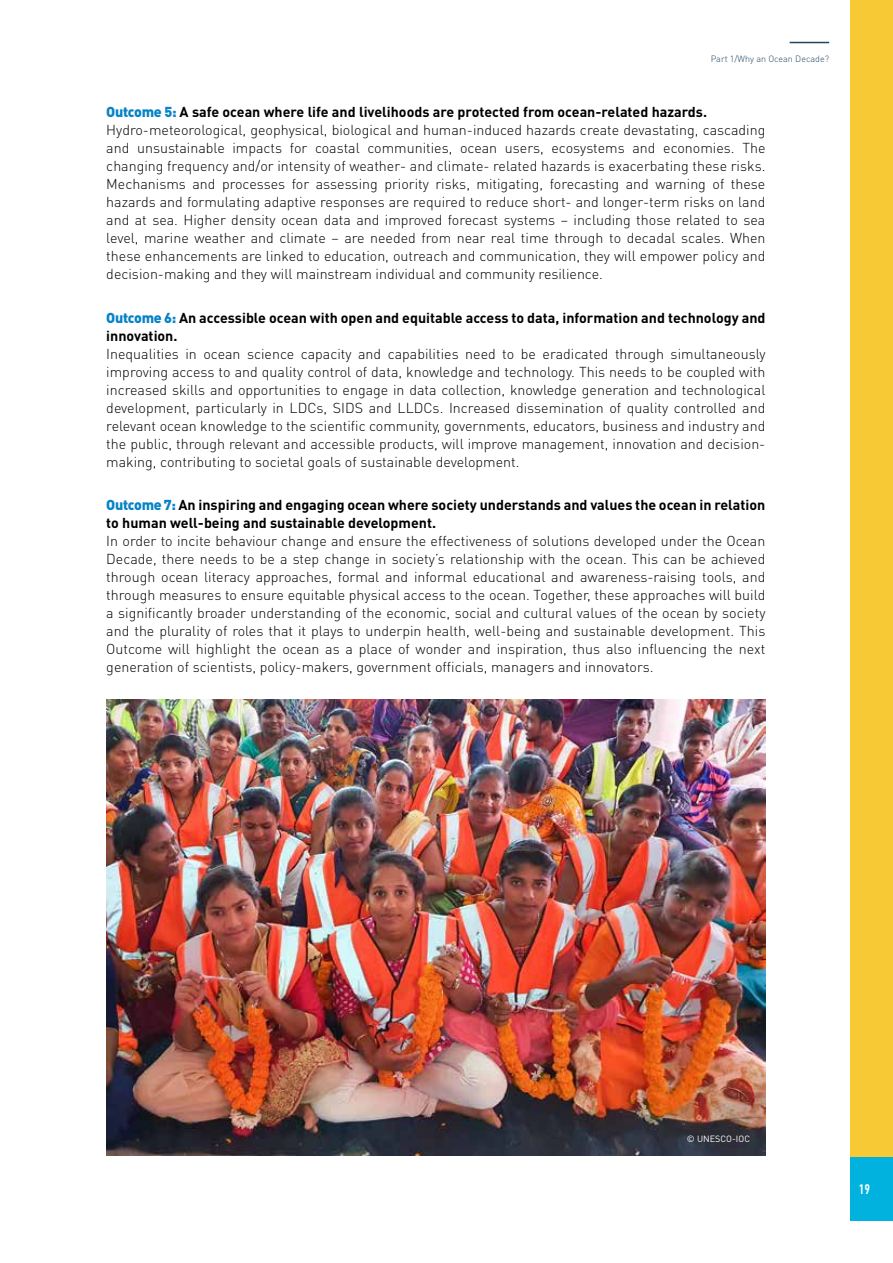
<style>
.page{position:relative;width:893px;height:1263px;background:#fff}
.page>*{position:absolute;margin:0;border:0;box-sizing:border-box;transform-origin:0 0}
.t1{font:300 14.25px/18px "DINOT";color:#000;text-align:justify}
.t2{font:700 14.25px/18px "DINOT";color:#000}
.t3{font:500 condensed 14.25px "DIN Next LT Pro";color:#fff}
.t4{font:300 9px "DINOT";color:#234562}
.t5{font:9px "DINOT";color:#fff}
.s1{font-weight:900;color:#0783c6}
.s2{font-weight:700}
</style>
<div class="page">
<div style="left:850px;top:0;width:43px;height:1212px;background:#f7c935"></div>
<hr style="left:790px;top:42px;width:39px;height:1px;background:#234562">
<img style="left:106px;top:699px;width:659px;height:456px">
<div style="left:850px;top:1157px;width:43px;height:63px;background:#00b2dd"></div>
<p class="t4" style="left:711px;top:52px;width:120px">Part 1/Why an Ocean Decade?</p>
<p class="t1" style="left:106px;top:102px;width:661px;text-align:left"><span class="s1">Outcome 5:</span> <span class="s2">A safe ocean where life and livelihoods are protected from ocean-related hazards.<br></span>Hydro-meteorological, geophysical, biological and human-induced hazards create devastating, cascading and unsustainable impacts for coastal communities, ocean users, ecosystems and economies. The changing frequency and/or intensity of weather- and climate- related hazards is exacerbating these risks.<br>Mechanisms and processes for assessing priority risks, mitigating, forecasting and warning of these hazards and formulating adaptive responses are required to reduce short- and longer-term risks on land and at sea. Higher density ocean data and improved forecast systems – including those related to sea level, marine weather and climate – are needed from near real time through to decadal scales. When these enhancements are linked to education, outreach and communication, they will empower policy and decision-making and they will mainstream individual and community resilience.</p>
<p class="t2" style="left:106px;top:308px;width:661px"><span class="s1">Outcome 6:</span> An accessible ocean with open and equitable access to data, information and technology and innovation.</p>
<p class="t1" style="left:106px;top:344px;width:661px">Inequalities in ocean science capacity and capabilities need to be eradicated through simultaneously improving access to and quality control of data, knowledge and technology. This needs to be coupled with increased skills and opportunities to engage in data collection, knowledge generation and technological development, particularly in LDCs, SIDS and LLDCs. Increased dissemination of quality controlled and relevant ocean knowledge to the scientific community, governments, educators, business and industry and the public, through relevant and accessible products, will improve management, innovation and decision&shy;making, contributing to societal goals of sustainable development.</p>
<p class="t2" style="left:106px;top:495px;width:661px"><span class="s1">Outcome 7:</span> An inspiring and engaging ocean where society understands and values the ocean in relation to human well-being and sustainable development.</p>
<p class="t1" style="left:106px;top:531px;width:661px">In order to incite behaviour change and ensure the effectiveness of solutions developed under the Ocean Decade, there needs to be a step change in society’s relationship with the ocean. This can be achieved through ocean literacy approaches, formal and informal educational and awareness-raising tools, and through measures to ensure equitable physical access to the ocean. Together, these approaches will build a significantly broader understanding of the economic, social and cultural values of the ocean by society and the plurality of roles that it plays to underpin health, well-being and sustainable development. This Outcome will highlight the ocean as a place of wonder and inspiration, thus also influencing the next generation of scientists, policy-makers, government officials, managers and innovators.</p>
<p class="t5" style="left:687px;top:1132px;width:65px">© UNESCO-IOC</p>
<p class="t3" style="left:859px;top:1181px;width:13px">19</p>
</div>
